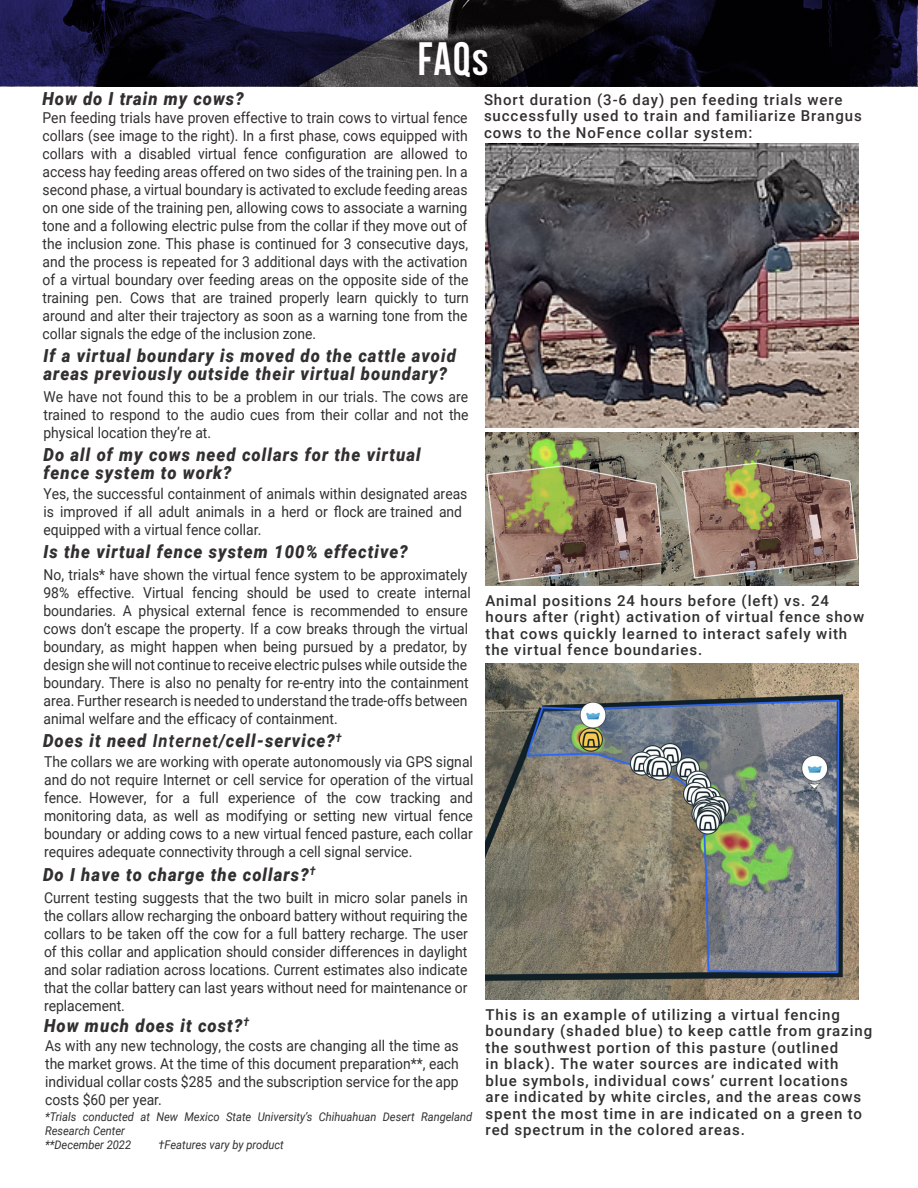
<style>
.page{position:relative;width:918px;height:1188px;background:#fff}
.page>*{position:absolute;margin:0;border:0;box-sizing:border-box;transform-origin:0 0}
.Text_Left_Justify{font:700 46.8px "Bebas Neue";color:#fff;scale:.93 1}
.t1{font:italic 900 18px/18px "Roboto";letter-spacing:.065em;color:#312f30;scale:.93 1}
.Text_Left_Justify-2{font:15px/18px "Roboto";color:#312f30;text-align:justify;scale:.93 1}
.Text_Left_Justify-3{font:500 15px/16.5px "Roboto";letter-spacing:.06em;color:#312f30}
.t2{font:italic 12px/14px "Roboto";color:#312f30;scale:.93 1}
.s1{font-size:35.55px}
.s2{font-weight:700}
</style>
<div class="page">
<img style="left:486px;top:203px;width:373px;height:224px">
<img style="left:486px;top:433px;width:373px;height:153px">
<img style="left:486px;top:664px;width:373px;height:335px">
<svg style="left:0;top:86px;width:917px;height:117px"></svg>
<svg style="left:0;top:0;width:917px;height:86px;background:#151326"></svg>
<p class="Text_Left_Justify" style="left:418px;top:33px;width:77px">FAQ<span class="s1">s</span></p>
<p class="Text_Left_Justify-2" style="left:43px;top:109px;width:459px">Pen feeding trials have proven effective to train cows to virtual fence collars (see image to the right). In a first phase, cows equipped with collars with a disabled virtual fence configuration are allowed to access hay feeding areas offered on two sides of the training pen. In a second phase, a virtual boundary is activated to exclude feeding areas</p>
<p class="t1" style="left:43px;top:88px;width:218px">How do I train my cows?</p>
<p class="Text_Left_Justify-3" style="left:484px;top:91px;width:379px">Short duration (3-6 day) pen feeding trials were successfully used to train and familiarize Brangus cows to the NoFence collar system:</p>
<p class="Text_Left_Justify-2" style="left:43px;top:199px;width:460px">on one side of the training pen, allowing cows to associate a warning tone and a following electric pulse from the collar if they move out of the inclusion zone. This phase is continued for 3 consecutive days, and the process is repeated for 3 additional days with the activation of a virtual boundary over feeding areas on the opposite side of the training pen. Cows that are trained properly learn quickly to turn around and alter their trajectory as soon as a warning tone from the collar signals the edge of the inclusion zone.</p>
<p class="t1" style="left:44px;top:346px;width:445px">If a virtual boundary is moved do the cattle avoid areas previously outside their virtual boundary?</p>
<p class="Text_Left_Justify-2" style="left:44px;top:387px;width:459px">We have not found this to be a problem in our trials. The cows are trained to respond to the audio cues from their collar and not the physical location they’re at.</p>
<p class="t1" style="left:44px;top:445px;width:407px">Do all of my cows need collars for the virtual fence system to work?</p>
<p class="Text_Left_Justify-2" style="left:44px;top:484px;width:457px;text-align:left">Yes, the successful containment of animals within designated areas is improved if all adult animals in a herd or flock are trained and equipped with a virtual fence collar.</p>
<p class="t1" style="left:44px;top:542px;width:393px">Is the virtual fence system 100% effective?</p>
<p class="Text_Left_Justify-2" style="left:44px;top:565px;width:461px;text-align:left">No, trials* have shown the virtual fence system to be approximately 98% effective. Virtual fencing should be used to create internal boundaries. A physical external fence is recommended to ensure cows don’t escape the property. If a cow breaks through the virtual boundary, as might happen when being pursued by a predator, by design she will not continue to receive electric pulses while outside the boundary. There is also no penalty for re-entry into the containment area. Further research is needed to understand the trade-offs between animal welfare and the efficacy of containment.</p>
<p class="t1" style="left:43px;top:731px;width:323px">Does it need <span class="s2">Internet</span>/cell-service?<sup>†</sup></p>
<p class="Text_Left_Justify-2" style="left:44px;top:753px;width:463px">The collars we are working with operate autonomously via GPS signal and do not require Internet or cell service for operation of the virtual fence. However, for a full experience of the cow tracking and monitoring data, as well as modifying or setting new virtual fence boundary or adding cows to a new virtual fenced pasture, each collar requires adequate connectivity through a cell signal service.</p>
<p class="t1" style="left:43px;top:865px;width:295px">Do I have to charge the collars?<sup>†</sup></p>
<p class="Text_Left_Justify-2" style="left:44px;top:888px;width:457px">Current testing suggests that the two built in micro solar panels in the collars allow recharging the onboard battery without requiring the collars to be taken off the cow for a full battery recharge. The user of this collar and application should consider differences in daylight and solar radiation across locations. Current estimates also indicate that the collar battery can last years without need for maintenance or replacement.</p>
<p class="t1" style="left:44px;top:1016px;width:222px">How much does it cost?<sup>†</sup></p>
<p class="Text_Left_Justify-2" style="left:45px;top:1036px;width:446px">As with any new technology, the costs are changing all the time as the market grows. At the time of this document preparation**, each individual collar costs $285 and the subscription service for the app costs $60 per year.</p>
<p class="t2" style="left:45px;top:1110px;width:461px">*Trials conducted at New Mexico State University’s Chihuahuan Desert Rangeland<br>Research Center<br>**December 2022</p>
<p class="t2" style="left:158px;top:1138px;width:136px">†Features vary by product</p>
<p class="Text_Left_Justify-3" style="left:486px;top:592px;width:380px">Animal positions 24 hours before (left) vs. 24 hours after (right) activation of virtual fence show that cows quickly learned to interact safely with the virtual fence boundaries.</p>
<p class="Text_Left_Justify-3" style="left:486px;top:1005px;width:388px">This is an example of utilizing a virtual fencing boundary (shaded blue) to keep cattle from grazing the southwest portion of this pasture (outlined<br>in black). The water sources are indicated with blue symbols, individual cows’ current locations are indicated by white circles, and the areas cows spent the most time in are indicated on a green to red spectrum in the colored areas.</p>
</div>
